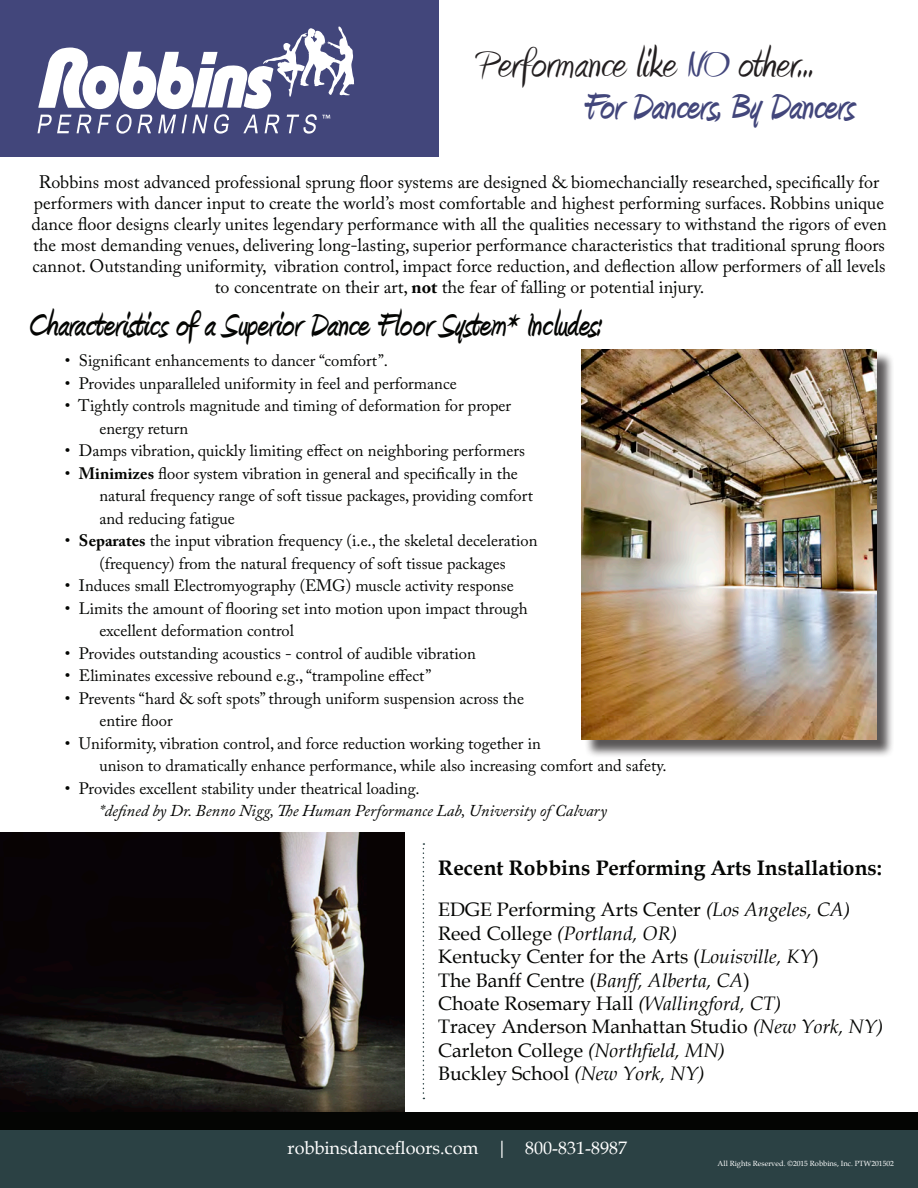
<style>
.page{position:relative;width:918px;height:1188px;background:#fff}
.page>*{position:absolute;margin:0;border:0;box-sizing:border-box;transform-origin:0 0}
.t1{font:48px "Amienne";color:#231f20}
.t2{font:700 48px "Amienne";color:#42467b}
.t3{font:700 42px "Amienne";color:#040503}
.t4{font:700 21px "Book Antiqua";color:#040503}
.t5{font:19.5px/23.4px "Book Antiqua";color:#040503}
.t6{font:italic 19.5px "Book Antiqua";color:#040503}
.t7{font:18px/21px "Adobe Caslon Pro";color:#040503;text-align:center}
.t8{font:18px "Book Antiqua";color:#fff}
.t9{font:16.5px/22.5px "Adobe Caslon Pro";color:#040503}
.t10{font:italic 16.5px/22.5px "Adobe Caslon Pro";color:#040503}
.t11{font:7.5px "Book Antiqua";color:#fff}
.s1{color:#42467b}
.s2{font-weight:700}
.s3{font-style:normal}
.s4{font-style:italic}
</style>
<div class="page">
<img style="left:0;top:833px;width:405px;height:280px">
<div style="left:0;top:1114px;width:918px;height:74px;background:#2b4144"></div>
<div style="left:0;top:1113px;width:918px;height:17px;background:#040503"></div>
<svg style="left:423px;top:843px;width:1px;height:256px"></svg>
<div style="left:584px;top:351px;width:311px;height:407px;background:#231f20;opacity:.75"></div>
<img style="left:582px;top:349px;width:294px;height:390px">
<div style="left:0;top:0;width:439px;height:157px;background:#42467b"></div>
<svg style="left:38px;top:26px;width:316px;height:108px"></svg>
<p class="t1" style="left:479px;top:43px;width:337px">Performance like <span class="s1">NO</span> other...</p>
<p class="t2" style="left:584px;top:85px;width:272px">For Dancers, By Dancers</p>
<p class="t7" style="left:31px;top:172px;width:857px">Robbins most advanced professional sprung floor systems are designed &amp; biomechancially researched, specifically for performers with dancer input to create the world’s most comfortable and highest performing surfaces. Robbins unique dance floor designs clearly unites legendary performance with all the qualities necessary to withstand the rigors of even the most demanding venues, delivering long-lasting, superior performance characteristics that traditional sprung floors cannot. Outstanding uniformity, vibration control, impact force reduction, and deflection allow performers of all levels to concentrate on their art, <span class="s2">not</span> the fear of falling or potential injury.</p>
<p class="t3" style="left:27px;top:306px;width:576px">Characteristics of a Superior Dance Floor System* Includes:</p>
<p class="t9" style="left:65px;top:349px;width:325px">• Significant enhancements to dancer “comfort’’.</p>
<p class="t9" style="left:65px;top:372px;width:393px">• Provides unparalleled uniformity in feel and performance</p>
<p class="t9" style="left:99px;top:394px;width:413px;text-indent:-35px">• Tightly controls magnitude and timing of deformation for proper energy return</p>
<p class="t9" style="left:65px;top:439px;width:462px">• Damps vibration, quickly limiting effect on neighboring performers</p>
<p class="t9" style="left:99px;top:462px;width:435px;text-indent:-35px">• <span class="s2">Minimizes</span> floor system vibration in general and specifically in the natural frequency range of soft tissue packages, providing comfort and reducing fatigue</p>
<p class="t9" style="left:65px;top:529px;width:474px;text-align:center">• <span class="s2">Separates</span> the input vibration frequency (i.e., the skeletal deceleration (frequency) from the natural frequency of soft tissue packages</p>
<p class="t9" style="left:65px;top:574px;width:450px">• Induces small Electromyography (EMG) muscle activity response</p>
<p class="t9" style="left:99px;top:597px;width:430px;text-indent:-35px">• Limits the amount of flooring set into motion upon impact through excellent deformation control</p>
<p class="t9" style="left:65px;top:642px;width:412px">• Provides outstanding acoustics - control of audible vibration</p>
<p class="t9" style="left:65px;top:664px;width:368px">• Eliminates excessive rebound e.g., “trampoline effect”</p>
<p class="t9" style="left:99px;top:687px;width:426px;text-indent:-35px">• Prevents “hard &amp; soft spots” through uniform suspension across the entire floor</p>
<p class="t9" style="left:99px;top:732px;width:569px;text-indent:-35px">• Uniformity, vibration control, and force reduction working together in<br>unison to dramatically enhance performance, while also increasing comfort and safety.</p>
<p class="t10" style="left:99px;top:777px;width:509px;text-indent:-34px"><span class="s3">• Provides excellent stability under theatrical loading.<br></span>*defined by Dr. Benno Nigg, The Human Performance Lab, University of Calvary</p>
<p class="t4" style="left:438px;top:854px;width:445px">Recent Robbins Performing Arts Installations:</p>
<p class="t5" style="left:438px;top:898px;width:414px">EDGE Performing Arts Center <span class="s4">(Los Angeles, CA)</span></p>
<p class="t6" style="left:438px;top:920px;width:240px"><span class="s3">Reed College</span> (Portland, OR)</p>
<p class="t5" style="left:438px;top:945px;width:382px">Kentucky Center for the Arts (<span class="s4">Louisville, KY</span>)</p>
<p class="t5" style="left:438px;top:968px;width:345px">The Banff Centre (<span class="s4">Banff, Alberta, CA</span>)<br>Choate Rosemary Hall <span class="s4">(Wallingford, CT)</span></p>
<p class="t5" style="left:438px;top:1015px;width:447px">Tracey Anderson Manhattan Studio <span class="s4">(New York, NY)</span></p>
<p class="t5" style="left:438px;top:1038px;width:288px">Carleton College <span class="s4">(Northfield, MN)</span></p>
<p class="t5" style="left:438px;top:1062px;width:268px">Buckley School <span class="s4">(New York, NY)</span></p>
<p class="t8" style="left:288px;top:1135px;width:341px">robbinsdancefloors.com | 800-831-8987</p>
<p class="t11" style="left:718px;top:1158px;width:178px">All Rights Reserved. ©2015 Robbins, Inc. PTW201502</p>
</div>
